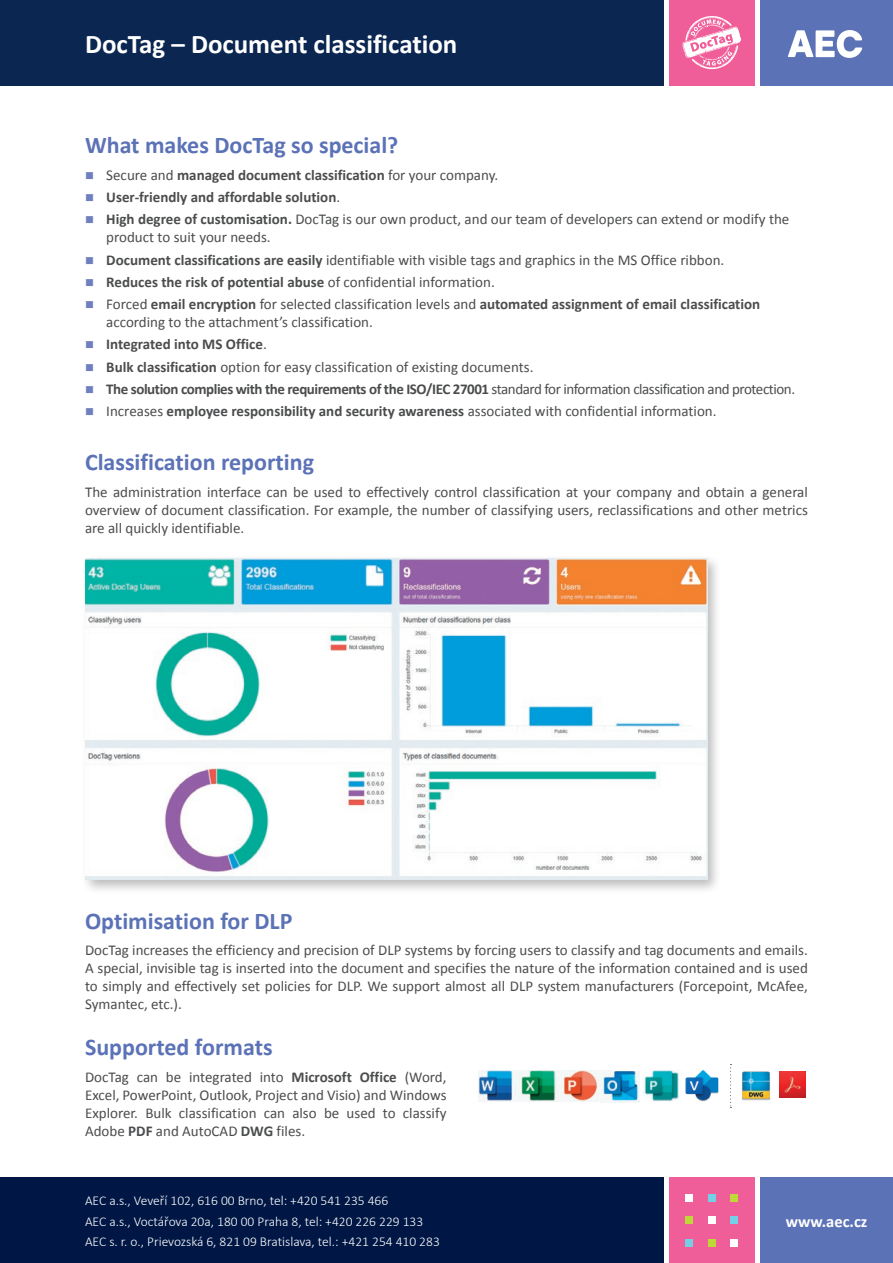
<style>
.page{position:relative;width:893px;height:1263px;background:#fff}
.page>*{position:absolute;margin:0;border:0;box-sizing:border-box;transform-origin:0 0}
.t1{font:700 27px "Calibri";color:#fff}
.nadpis{font:700 24px "Calibri";color:#5b72b7}
.t2{font:700 16.5px "Calibri";color:#fff}
.t3{font:15px/18px "Calibri";color:#4b4c4d;text-align:justify}
.t4{font:700 15px "Calibri";color:#4b4c4d}
.t5{font:700 15px "Calibri";letter-spacing:-.03em;color:#4b4c4d}
.t6{font:300 13.5px "Calibri";color:#fff}
.s1{font-weight:400}
.s2{font-weight:700}
</style>
<div class="page">
<div style="left:669px;top:0;width:85px;height:85px;background:#f05e99"></div>
<div style="left:0;top:0;width:663px;height:85px;background:#0b2751"></div>
<div style="left:0;top:1178px;width:663px;height:85px;background:#001745"></div>
<div style="left:760px;top:0;width:133px;height:85px;background:#5b72b7"></div>
<svg style="left:788px;top:30px;width:74px;height:28px"></svg>
<div style="left:760px;top:1178px;width:133px;height:85px;background:#5b72b7"></div>
<div style="left:669px;top:1178px;width:85px;height:85px;background:#f05e99"></div>
<div style="left:685px;top:1194px;width:8px;height:7px;background:#fff"></div>
<div style="left:685px;top:1216px;width:8px;height:8px;background:#c0d738"></div>
<div style="left:685px;top:1239px;width:8px;height:8px;background:#74cfe4"></div>
<div style="left:708px;top:1194px;width:7px;height:7px;background:#74cfe4"></div>
<div style="left:708px;top:1216px;width:7px;height:8px;background:#fff"></div>
<div style="left:708px;top:1239px;width:7px;height:8px;background:#c0d738"></div>
<div style="left:730px;top:1194px;width:8px;height:7px;background:#c0d738"></div>
<div style="left:730px;top:1216px;width:8px;height:8px;background:#74cfe4"></div>
<div style="left:730px;top:1239px;width:8px;height:8px;background:#fff"></div>
<svg style="left:682px;top:16px;width:59px;height:53px"></svg>
<div style="left:81px;top:554px;width:641px;height:341px;background:#231f20;opacity:.3"></div>
<img style="left:86px;top:559px;width:621px;height:321px">
<svg style="left:730px;top:1064px;width:1px;height:44px"></svg>
<img style="left:479px;top:1070px;width:127px;height:32px">
<img style="left:600px;top:1071px;width:40px;height:32px">
<img style="left:643px;top:1070px;width:37px;height:31px">
<img style="left:685px;top:1070px;width:34px;height:32px">
<img style="left:741px;top:1071px;width:30px;height:29px">
<img style="left:779px;top:1071px;width:27px;height:27px">
<p class="t1" style="left:85px;top:26px;width:374px">DocTag – Document classification</p>
<p class="nadpis" style="left:85px;top:130px;width:315px">What makes DocTag so special?</p>
<p class="t4" style="left:106px;top:165px;width:393px"><span class="s1">Secure and</span> managed document classification <span class="s1">for your company.</span></p>
<p class="t4" style="left:106px;top:188px;width:235px">User-friendly and affordable solution<span class="s1">.</span></p>
<p class="t3" style="left:106px;top:210px;width:685px"><span class="s2">High degree of customisation.</span> DocTag is our own product, and our team of developers can extend or modify the product to suit your needs.</p>
<p class="t3" style="left:106px;top:251px;width:620px"><span class="s2">Document classifications are easily</span> identifiable with visible tags and graphics in the MS Office ribbon.</p>
<p class="t4" style="left:106px;top:272px;width:390px">Reduces the risk of potential abuse <span class="s1">of confidential information.</span></p>
<p class="t3" style="left:106px;top:295px;width:655px">Forced <span class="s2">email encryption</span> for selected classification levels and <span class="s2">automated assignment of email classification </span>according to the attachment’s classification.</p>
<p class="t4" style="left:106px;top:335px;width:162px">Integrated into MS Office<span class="s1">.</span></p>
<p class="t3" style="left:106px;top:358px;width:429px"><span class="s2">Bulk classification</span> option for easy classification of existing documents.</p>
<p class="t5" style="left:106px;top:379px;width:690px">The solution complies with the requirements of the ISO/IEC 27001 <span class="s1">standard for information classification and protection.</span></p>
<p class="t3" style="left:106px;top:402px;width:612px">Increases <span class="s2">employee responsibility and security awareness</span> associated with confidential information.</p>
<p class="nadpis" style="left:85px;top:447px;width:231px">Classification reporting</p>
<p class="t3" style="left:85px;top:483px;width:724px">The administration interface can be used to effectively control classification at your company and obtain a general overview of document classification. For example, the number of classifying users, reclassifications and other metrics are all quickly identifiable.</p>
<p class="nadpis" style="left:85px;top:905px;width:209px">Optimisation for DLP</p>
<p class="t3" style="left:85px;top:941px;width:724px">DocTag increases the efficiency and precision of DLP systems by forcing users to classify and tag documents and emails.<br>A special, invisible tag is inserted into the document and specifies the nature of the information contained and is used to simply and effectively set policies for DLP. We support almost all DLP system manufacturers (Forcepoint, McAfee, Symantec, etc.).</p>
<p class="nadpis" style="left:85px;top:1032px;width:189px">Supported formats</p>
<p class="t3" style="left:85px;top:1067px;width:363px">DocTag can be integrated into <span class="s2">Microsoft Office</span> (Word, Excel, PowerPoint, Outlook, Project and Visio) and Windows Explorer. Bulk classification can also be used to classify Adobe <span class="s2">PDF</span> and AutoCAD <span class="s2">DWG</span> files.</p>
<p class="t6" style="left:85px;top:1192px;width:305px">AEC a.s., Veveří 102, 616 00 Brno, tel: +420 541 235 466</p>
<p class="t6" style="left:85px;top:1213px;width:340px">AEC a.s., Voctářova 20a, 180 00 Praha 8, tel: +420 226 229 133</p>
<p class="t6" style="left:85px;top:1233px;width:356px">AEC s. r. o., Prievozská 6, 821 09 Bratislava, tel.: +421 254 410 283</p>
<p class="t2" style="left:786px;top:1210px;width:83px">www.aec.cz</p>
</div>
